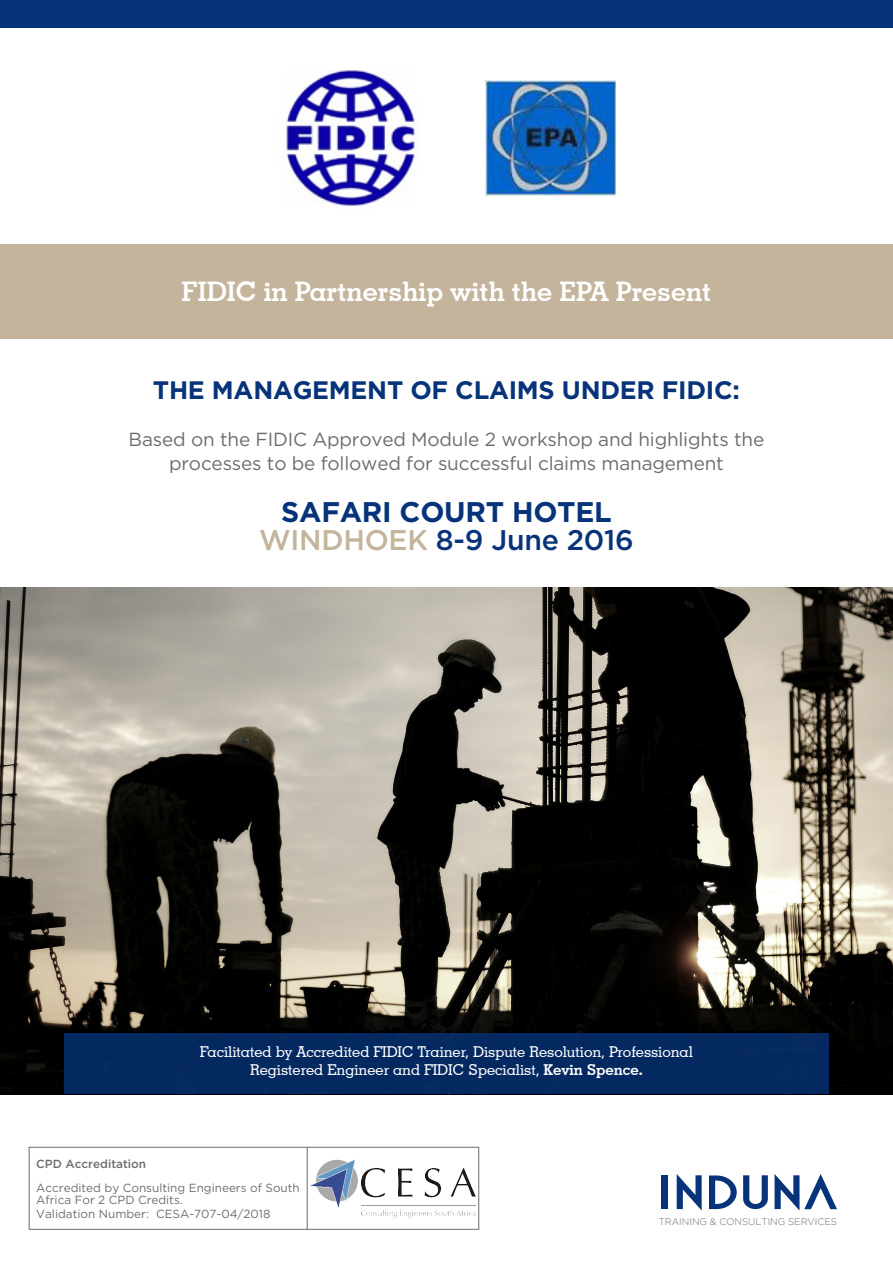
<style>
.page{position:relative;width:893px;height:1263px;background:#fff}
.page>*{position:absolute;margin:0;border:0;box-sizing:border-box;transform-origin:0 0}
.t1{font:500 28.35px "Gotham";letter-spacing:-.01em;color:#063379}
.t2{font:700 28.35px "Gotham";letter-spacing:-.01em;color:#063379}
.t3{font:700 27px "Geometric Slab 703 BT";color:#fff}
.t4{font:700 25.2px "Gotham";letter-spacing:-.01em;color:#063379}
.t5{font:18.9px "Gotham";letter-spacing:-.01em;color:#6c6d70}
.t6{font:500 15px "Geometric Slab 703 BT";color:#fff}
.t7{font:11.7px/12px "Gotham";color:#6c6d70}
.t8{font:500 11.7px "Gotham";color:#6c6d70}
.t9{font:300 9.6px "Gotham";color:#6c6d70}
.s1{color:#c3b49b}
.s2{font-weight:700}
</style>
<div class="page">
<div style="left:0;top:0;width:893px;height:28px;background:#063379"></div>
<img style="left:0;top:587px;width:893px;height:507px">
<div style="left:0;top:244px;width:893px;height:95px;background:#c3b49b"></div>
<div style="left:64px;top:1033px;width:765px;height:60px;background:#042860"></div>
<img style="left:310px;top:1159px;width:165px;height:59px">
<div style="left:29px;top:1147px;width:450px;height:82px;border:1px solid #6c6d70"></div>
<hr style="left:307px;top:1147px;width:1px;height:82px;background:#6c6d70">
<img style="left:485px;top:81px;width:131px;height:114px">
<img style="left:286px;top:70px;width:131px;height:136px">
<div style="left:661px;top:1175px;width:6px;height:34px;background:#063379"></div>
<svg style="left:677px;top:1174px;width:25px;height:36px"></svg>
<svg style="left:709px;top:1175px;width:28px;height:34px"></svg>
<svg style="left:743px;top:1175px;width:25px;height:34px"></svg>
<svg style="left:774px;top:1174px;width:63px;height:36px"></svg>
<p class="t3" style="left:182px;top:275px;width:531px">FIDIC in Partnership with the EPA Present</p>
<p class="t4" style="left:153px;top:375px;width:589px">THE MANAGEMENT OF CLAIMS UNDER FIDIC:</p>
<p class="t5" style="left:129px;top:429px;width:637px">Based on the FIDIC Approved Module 2 workshop and highlights the</p>
<p class="t5" style="left:169px;top:453px;width:556px">processes to be followed for successful claims management</p>
<p class="t2" style="left:281px;top:495px;width:332px">SAFARI COURT HOTEL</p>
<p class="t1" style="left:259px;top:524px;width:376px"><span class="s1">WINDHOEK</span> 8-9 June 2016</p>
<p class="t6" style="left:200px;top:1043px;width:495px">Facilitated by Accredited FIDIC Trainer, Dispute Resolution, Professional</p>
<p class="t6" style="left:250px;top:1061px;width:394px">Registered Engineer and FIDIC Specialist, <span class="s2">Kevin Spence.</span></p>
<p class="t8" style="left:36px;top:1157px;width:111px">CPD Accreditation</p>
<p class="t7" style="left:36px;top:1181px;width:265px">Accredited by Consulting Engineers of South<br>Africa For 2 CPD Credits.</p>
<p class="t7" style="left:36px;top:1207px;width:236px">Validation Number: CESA-707-04/2018</p>
<p class="t9" style="left:659px;top:1216px;width:180px">TRAINING &amp; CONSULTING SERVICES</p>
</div>
